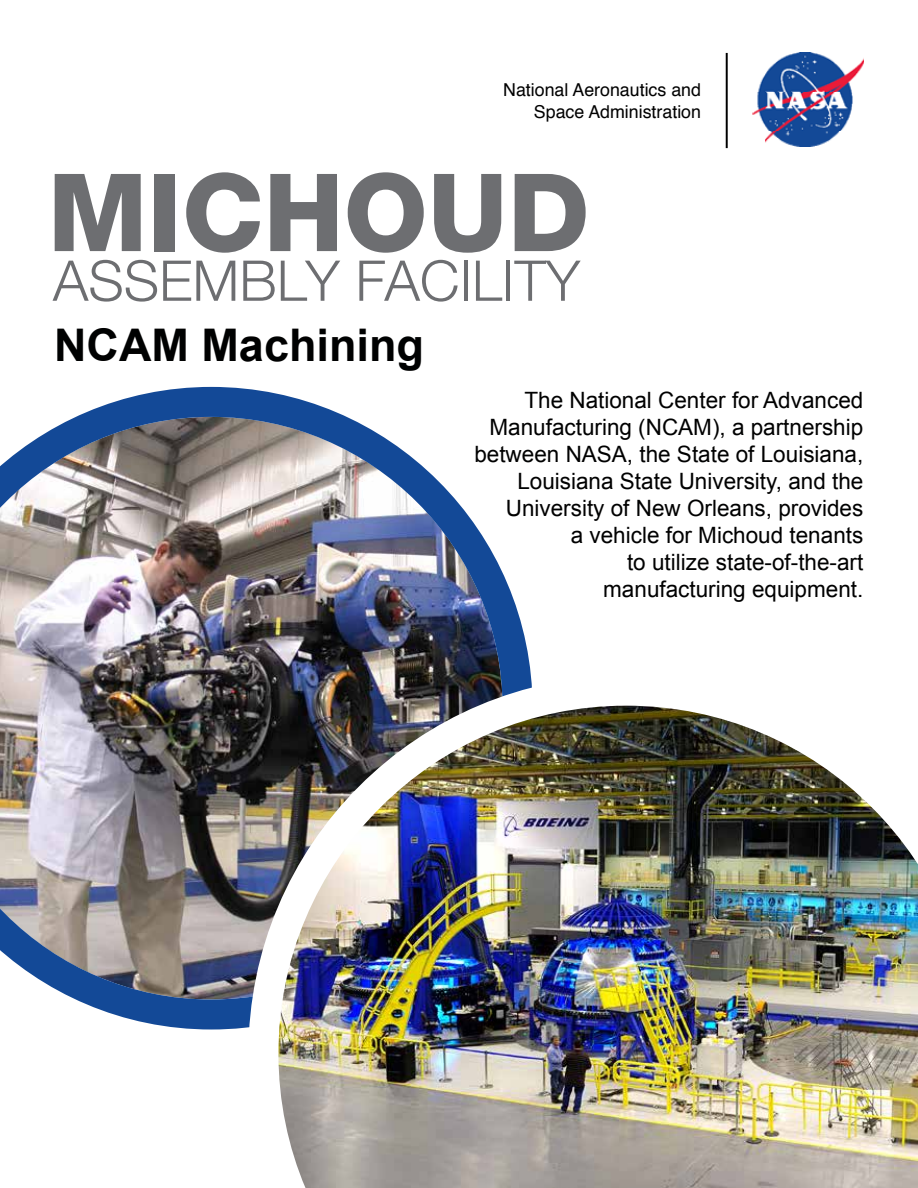
<style>
.page{position:relative;width:918px;height:1188px;background:#fff}
.page>*{position:absolute;margin:0;border:0;box-sizing:border-box;transform-origin:0 0}
.t1{font:800 108px "Helvetica Neue LT Std";color:#6d6e71}
.t2{font:300 56.25px "Helvetica Neue LT Std";color:#6d6e71}
.t3{font:700 45px "Arial";color:#000101}
.t4{font:22.5px/27px "Arial";color:#000101;text-align:right}
.t5{font:17.85px/21.8px "Helvetica";color:#010000;text-align:right}
</style>
<div class="page">
<img style="left:0;top:387px;width:531px;height:643px">
<img style="left:752px;top:53px;width:112px;height:93px">
<hr style="left:726px;top:53px;width:2px;height:95px;background:#000">
<img style="left:248px;top:676px;width:670px;height:512px">
<p class="t5" style="left:503px;top:80px;width:199px">National Aeronautics and<br>Space Administration</p>
<h1 class="t1" style="left:48px;top:148px;width:544px">MICHOUD</h1>
<h2 class="t2" style="left:53px;top:246px;width:529px">ASSEMBLY FACILITY</h2>
<h3 class="t3" style="left:54px;top:315px;width:371px">NCAM Machining</h3>
<p class="t4" style="left:474px;top:387px;width:391px">The National Center for Advanced Manufacturing (NCAM), a partnership between NASA, the State of Louisiana, Louisiana State University, and the University of New Orleans, provides<br>a vehicle for Michoud tenants<br>to utilize state-of-the-art<br>manufacturing equipment.</p>
</div>
